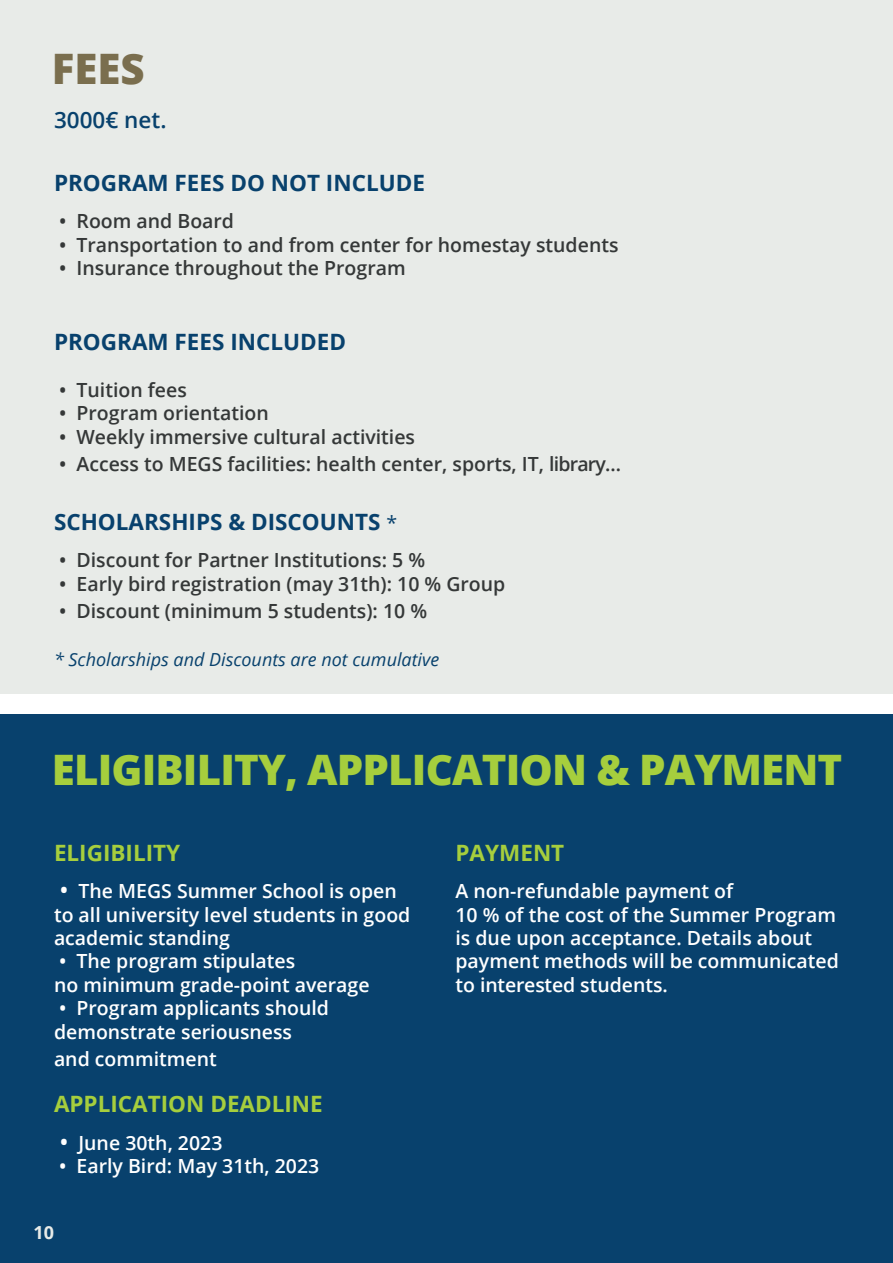
<style>
.page{position:relative;width:893px;height:1263px;background:#fff}
.page>*{position:absolute;margin:0;border:0;box-sizing:border-box;transform-origin:0 0}
.t1{font:800 42px "Open Sans";letter-spacing:-.02em;color:#a6ce3d}
.t2{font:800 42px "Open Sans";color:#7a6e4e}
.t3{font:700 22.5px "Open Sans";color:#08416d}
.t4{font:700 22.5px "Open Sans";color:#a6ce3d}
.t5{font:600 22.5px "Open Sans";color:#08416d}
.t6{font:600 19.5px/23.4px "Open Sans";color:#fff}
.t7{font:600 19.5px "Open Sans";color:#353838}
.t8{font:italic 18px "Open Sans";color:#08416d}
.t9{font:700 18px "Open Sans";color:#e8ebe8}
.s1{font-weight:400;font-size:19.5px}
.s2{font-size:22.5px}
</style>
<div class="page">
<div style="left:0;top:0;width:893px;height:693px;background:#e8ebe8"></div>
<div style="left:0;top:714px;width:893px;height:549px;background:#08416d"></div>
<h1 class="t2" style="left:52px;top:51px;width:94px">FEES</h1>
<p class="t5" style="left:54px;top:111px;width:114px">3000€ net.</p>
<p class="t3" style="left:54px;top:174px;width:372px">PROGRAM FEES DO NOT INCLUDE</p>
<p class="t7" style="left:59px;top:213px;width:177px">• Room and Board</p>
<p class="t7" style="left:59px;top:237px;width:561px">• Transportation to and from center for homestay students</p>
<p class="t7" style="left:59px;top:260px;width:348px">• Insurance throughout the Program</p>
<p class="t3" style="left:54px;top:333px;width:294px">PROGRAM FEES INCLUDED</p>
<p class="t7" style="left:59px;top:382px;width:129px">• Tuition fees</p>
<p class="t7" style="left:59px;top:405px;width:211px">• Program orientation</p>
<p class="t7" style="left:59px;top:429px;width:358px">• Weekly immersive cultural activities</p>
<p class="t7" style="left:59px;top:456px;width:564px">• Access to MEGS facilities: health center, sports, IT, library…</p>
<p class="t3" style="left:54px;top:513px;width:345px">SCHOLARSHIPS &amp; DISCOUNTS <span class="s1">*</span></p>
<p class="t7" style="left:59px;top:552px;width:368px">• Discount for Partner Institutions: 5 %</p>
<p class="t7" style="left:59px;top:576px;width:448px">• Early bird registration (may 31th): 10 % Group</p>
<p class="t7" style="left:59px;top:603px;width:370px">• Discount (minimum 5 students): 10 %</p>
<p class="t8" style="left:54px;top:653px;width:387px">* Scholarships and Discounts are not cumulative</p>
<h1 class="t1" style="left:52px;top:752px;width:792px">ELIGIBILITY, APPLICATION &amp; PAYMENT</h1>
<p class="t4" style="left:54px;top:843px;width:128px">ELIGIBILITY</p>
<p class="t6" style="left:54px;top:881px;width:358px;text-indent:6px"><span class="s2">•</span> The MEGS Summer School is open to all university level students in good academic standing</p>
<p class="t6" style="left:54px;top:951px;width:317px">• The program stipulates<br>no minimum grade-point average</p>
<p class="t6" style="left:54px;top:998px;width:276px">• Program applicants should demonstrate seriousness</p>
<p class="t6" style="left:54px;top:1049px;width:164px">and commitment</p>
<p class="t4" style="left:54px;top:1095px;width:270px">APPLICATION DEADLINE</p>
<p class="t6" style="left:60px;top:1133px;width:164px"><span class="s2">•</span> June 30th, 2023</p>
<p class="t6" style="left:59px;top:1156px;width:262px">• Early Bird: May 31th, 2023</p>
<p class="t9" style="left:33px;top:1225px;width:22px">10</p>
<p class="t4" style="left:455px;top:843px;width:110px">PAYMENT</p>
<p class="t6" style="left:455px;top:881px;width:385px">A non-refundable payment of<br>10 % of the cost of the Summer Program is due upon acceptance. Details about payment methods will be communicated to interested students.</p>
</div>
